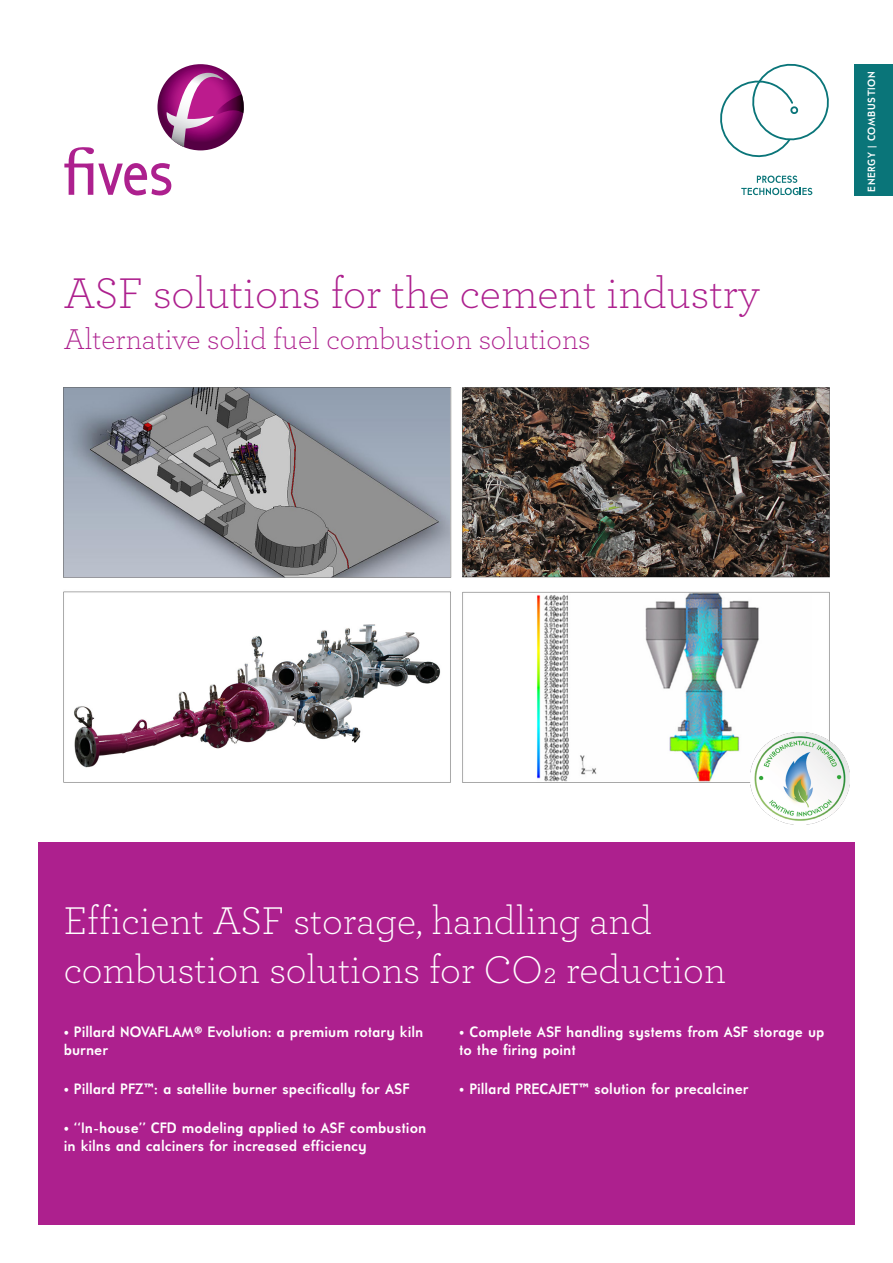
<style>
.page{position:relative;width:893px;height:1263px;background:#fff}
.page>*{position:absolute;margin:0;border:0;box-sizing:border-box;transform-origin:0 0}
.t1{font:300 45px "Archer";color:#ad208e}
.t2{font:300 40.5px/48.6px "Archer";color:#fff}
.t3{font:300 30px "Archer";color:#ad208e}
.t4{font:700 15px/18px "Universalis ADF Std";color:#fff}
.t5{font:700 10.5px "Universalis ADF Std";letter-spacing:.06em;color:#fff}
.s1{font-weight:400}
</style>
<div class="page">
<div style="left:38px;top:842px;width:817px;height:383px;background:#ad208e"></div>
<svg style="left:741px;top:176px;width:71px;height:19px"></svg>
<svg style="left:720px;top:63px;width:109px;height:95px"></svg>
<div style="left:855px;top:64px;width:38px;height:132px;background:#0a7579"></div>
<img style="left:64px;top:388px;width:765px;height:394px">
<img style="left:750px;top:732px;width:99px;height:92px">
<svg style="left:157px;top:64px;width:87px;height:86px"></svg>
<svg style="left:64px;top:73px;width:180px;height:123px"></svg>
<p class="t1" style="left:64px;top:264px;width:698px">ASF solutions for the cement industry</p>
<p class="t3" style="left:64px;top:319px;width:528px">Alternative solid fuel combustion solutions</p>
<p class="t5" style="left:865px;top:192px;width:122px;rotate:-90deg">ENERGY | COMBUSTION</p>
<p class="t2" style="left:64px;top:895px;width:664px">Efficient ASF storage, handling and combustion solutions for CO2 reduction</p>
<p class="t4" style="left:64px;top:1022px;width:361px"><span class="s1">•</span> Pillard NOVAFLAM® Evolution: a premium rotary kiln burner</p>
<p class="t4" style="left:64px;top:1079px;width:347px"><span class="s1">•</span> Pillard PFZ™: a satellite burner specifically for ASF</p>
<p class="t4" style="left:64px;top:1119px;width:364px"><span class="s1">•</span> ‘‘In-house’’ CFD modeling applied to ASF combustion in kilns and calciners for increased efficiency</p>
<p class="t4" style="left:459px;top:1022px;width:367px"><span class="s1">•</span> Complete ASF handling systems from ASF storage up to the firing point</p>
<p class="t4" style="left:459px;top:1079px;width:291px">• Pillard PRECAJET™ solution for precalciner</p>
</div>
